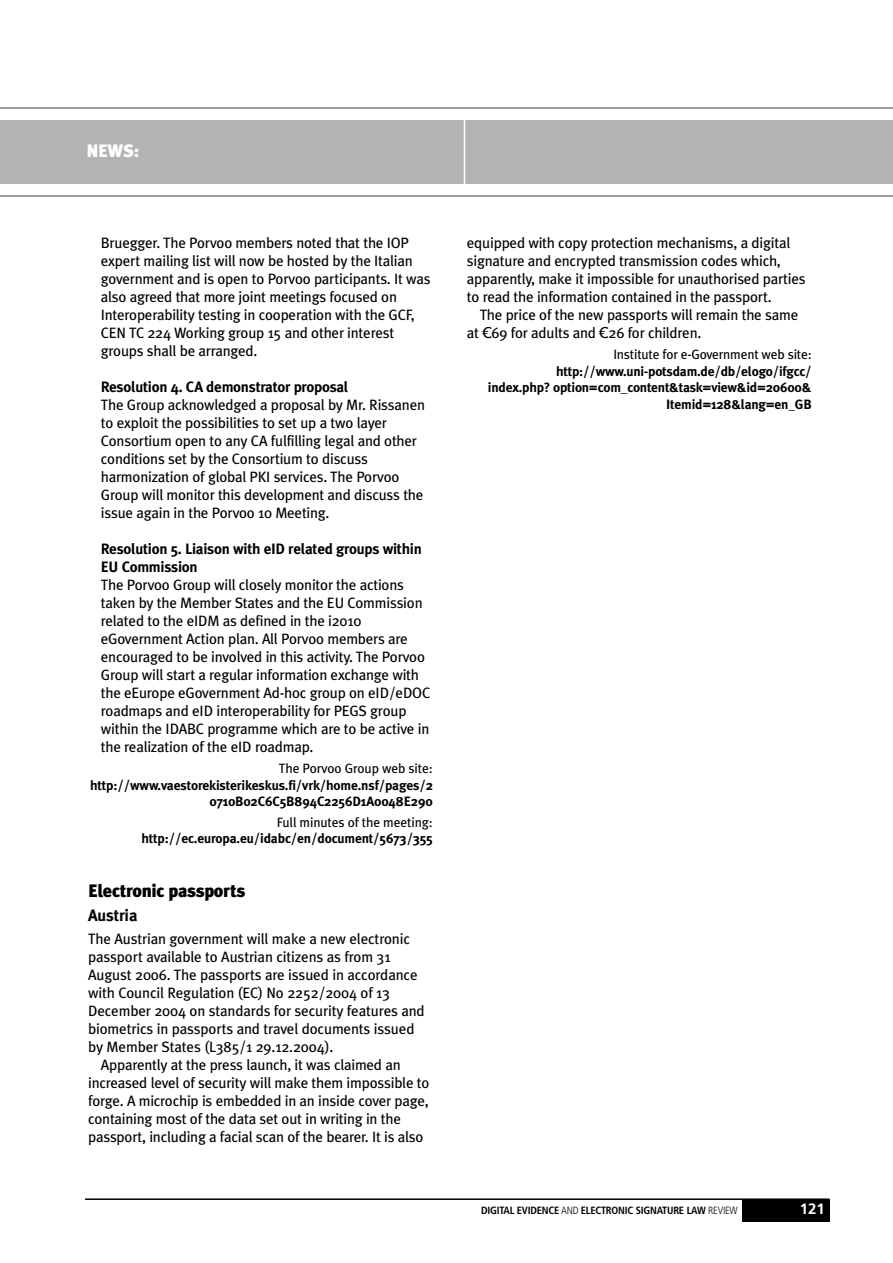
<style>
.page{position:relative;width:893px;height:1263px;background:#fff}
.page>*{position:absolute;margin:0;border:0;box-sizing:border-box;transform-origin:0 0}
.t1{font:900 18px "Meta Plus";letter-spacing:-.015em;color:#000}
.t2{font:900 18px "Meta Plus";color:#fff}
.t3{font:700 16.5px "Meta Plus";letter-spacing:-.01em;color:#000}
.t4{font:15px/18px "Meta Plus";letter-spacing:-.015em;color:#000}
.t5{font:700 15px/18px "Meta Plus";letter-spacing:-.015em;color:#000}
.t6{font:700 15px "Frutiger";color:#fff}
.t7{font:700 13.5px/16.5px "Meta Plus";letter-spacing:-.01em;color:#000;text-align:right}
.t8{font:13.5px "Meta Plus";letter-spacing:-.015em;color:#000}
.t9{font:700 condensed 10.5px "Frutiger";letter-spacing:-.02em;color:#000}
.s1{font-family:"Verdana"}
.s2{font-weight:300}
</style>
<div class="page">
<div style="left:742px;top:1199px;width:87px;height:22px;background:#000"></div>
<hr style="left:85px;top:1198px;width:744px;height:2px;background:#000">
<div style="left:0;top:120px;width:893px;height:63px;background:#b3b3b3"></div>
<hr style="left:464px;top:95px;width:1px;height:105px;background:#fff">
<hr style="left:0;top:107px;width:893px;height:2px;background:#808080">
<hr style="left:0;top:195px;width:893px;height:2px;background:#808080">
<p class="t2" style="left:86px;top:141px;width:54px">NEWS:</p>
<p class="t4" style="left:101px;top:234px;width:331px">Bruegger. The Porvoo members noted that the IOP expert mailing list will now be hosted by the Italian government and is open to Porvoo participants. It was also agreed that more joint meetings focused on Interoperability testing in cooperation with the GCF, CEN TC 224 Working group 15 and other interest groups shall be arranged.</p>
<p class="t5" style="left:101px;top:378px;width:249px">Resolution 4. CA demonstrator proposal</p>
<p class="t4" style="left:101px;top:396px;width:326px">The Group acknowledged a proposal by Mr. Rissanen to exploit the possibilities to set up a two layer Consortium open to any CA fulfilling legal and other conditions set by the Consortium to discuss harmonization of global PKI services. The Porvoo Group will monitor this development and discuss the issue again in the Porvoo 10 Meeting.</p>
<p class="t5" style="left:101px;top:540px;width:322px">Resolution 5. Liaison with eID related groups within<br>EU Commission</p>
<p class="t4" style="left:101px;top:576px;width:331px">The Porvoo Group will closely monitor the actions taken by the Member States and the EU Commission related to the eIDM as defined in the i2010 eGovernment Action plan. All Porvoo members are encouraged to be involved in this activity. The Porvoo Group will start a regular information exchange with the eEurope eGovernment Ad-hoc group on eID/eDOC roadmaps and eID interoperability for PEGS group within the IDABC programme which are to be active in the realization of the eID roadmap.</p>
<p class="t8" style="left:279px;top:761px;width:155px">The Porvoo Group web site:</p>
<p class="t7" style="left:90px;top:777px;width:344px">http://www.vaestorekisterikeskus.fi/vrk/home.nsf/pages/2<br>0710B02C6C5B894C2256D1A0048E290</p>
<p class="t8" style="left:277px;top:814px;width:158px">Full minutes of the meeting:</p>
<p class="t7" style="left:141px;top:830px;width:293px">http://ec.europa.eu/idabc/en/document/5673/355</p>
<p class="t1" style="left:88px;top:880px;width:159px">Electronic passports</p>
<p class="t3" style="left:88px;top:906px;width:51px">Austria</p>
<p class="t4" style="left:88px;top:929px;width:323px">The Austrian government will make a new electronic</p>
<p class="t4" style="left:88px;top:947px;width:304px">passport available to Austrian citizens as from 31</p>
<p class="t4" style="left:88px;top:965px;width:331px">August 2006. The passports are issued in accordance</p>
<p class="t4" style="left:88px;top:983px;width:304px">with Council Regulation (EC) No 2252/2004 of 13</p>
<p class="t4" style="left:88px;top:1001px;width:338px">December 2004 on standards for security features and</p>
<p class="t4" style="left:88px;top:1019px;width:328px">biometrics in passports and travel documents issued</p>
<p class="t4" style="left:88px;top:1037px;width:247px">by Member States (L385/1 29.12.2004).</p>
<p class="t4" style="left:101px;top:1055px;width:301px">Apparently at the press launch, it was claimed an</p>
<p class="t4" style="left:88px;top:1073px;width:343px">increased level of security will make them impossible to</p>
<p class="t4" style="left:88px;top:1091px;width:342px">forge. A microchip is embedded in an inside cover page,</p>
<p class="t4" style="left:88px;top:1109px;width:314px">containing most of the data set out in writing in the</p>
<p class="t4" style="left:88px;top:1127px;width:337px">passport, including a facial scan of the bearer. It is also</p>
<p class="t4" style="left:467px;top:234px;width:340px">equipped with copy protection mechanisms, a digital signature and encrypted transmission codes which, apparently, make it impossible for unauthorised parties to read the information contained in the passport.</p>
<p class="t4" style="left:467px;top:306px;width:333px;text-indent:13px">The price of the new passports will remain the same at <span class="s1">€</span>69 for adults and <span class="s1">€</span>26 for children.</p>
<p class="t8" style="left:613px;top:347px;width:200px">Institute for e-Government web site:</p>
<p class="t7" style="left:488px;top:363px;width:325px">http://www.uni-potsdam.de/db/elogo/ifgcc/<br>index.php? option=com_content&amp;task=view&amp;id=20600&amp;<br>Itemid=128&amp;lang=en_GB</p>
<p class="t9" style="left:481px;top:1206px;width:258px">DIGITAL EVIDENCE <span class="s2">AND</span> ELECTRONIC SIGNATURE LAW <span class="s2">REVIEW</span></p>
<p class="t6" style="left:800px;top:1203px;width:27px">121</p>
</div>
